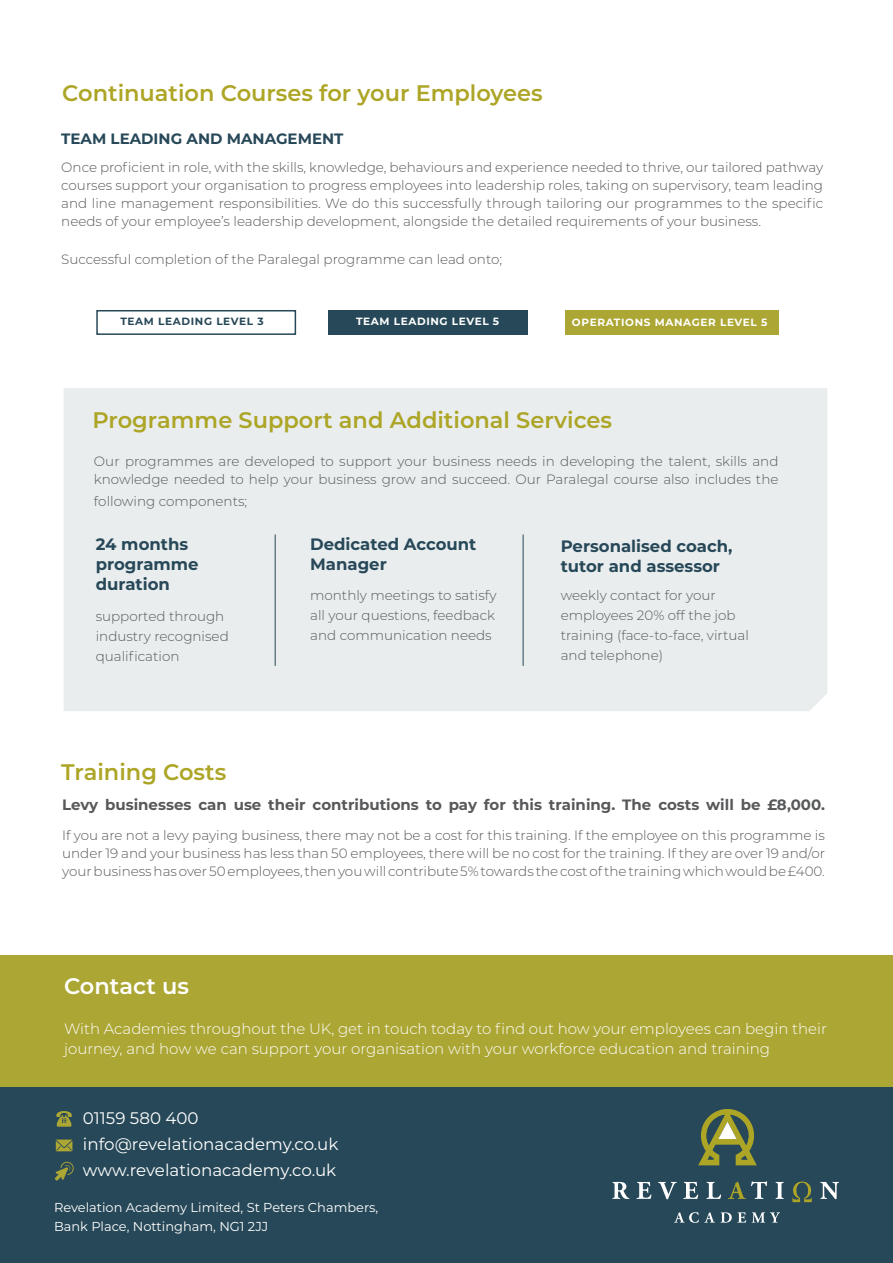
<style>
.page{position:relative;width:893px;height:1263px;background:#fff}
.page>*{position:absolute;margin:0;border:0;box-sizing:border-box;transform-origin:0 0}
.t1{font:600 22.5px "Montserrat";color:#ada526}
.t2{font:600 22.5px "Montserrat";color:#fff}
.t3{font:16.65px "Montserrat";color:#fff}
.t4{font:700 16.5px/20px "Montserrat";color:#274858}
.t5{font:300 15px/20px "Montserrat";color:#fff}
.t6{font:700 15px "Montserrat";color:#57585a}
.t7{font:700 15px "Montserrat";color:#274858}
.t8{font:300 13.5px/20px "Montserrat";color:#57585a;text-align:justify}
.t9{font:12.9px/18.6px "Montserrat";color:#fff}
.t10{font:700 10.5px "Montserrat";letter-spacing:.06em;color:#fff}
.t11{font:700 10.5px "Montserrat";letter-spacing:.06em;color:#274858}
</style>
<div class="page">
<div style="left:0;top:1080px;width:893px;height:183px;background:#274858"></div>
<div style="left:0;top:955px;width:893px;height:131px;background:#aca634"></div>
<svg style="left:56px;top:1139px;width:16px;height:12px"></svg>
<svg style="left:56px;top:1111px;width:16px;height:16px"></svg>
<svg style="left:55px;top:1162px;width:19px;height:18px"></svg>
<svg style="left:698px;top:1109px;width:59px;height:56px"></svg>
<svg style="left:612px;top:1182px;width:17px;height:17px"></svg>
<svg style="left:636px;top:1182px;width:15px;height:17px"></svg>
<svg style="left:658px;top:1182px;width:19px;height:17px"></svg>
<svg style="left:683px;top:1182px;width:15px;height:17px"></svg>
<svg style="left:706px;top:1182px;width:15px;height:17px"></svg>
<svg style="left:728px;top:1181px;width:39px;height:18px"></svg>
<svg style="left:776px;top:1182px;width:8px;height:17px"></svg>
<svg style="left:820px;top:1182px;width:19px;height:17px"></svg>
<svg style="left:674px;top:1212px;width:41px;height:11px"></svg>
<svg style="left:721px;top:1212px;width:25px;height:11px"></svg>
<svg style="left:752px;top:1212px;width:28px;height:11px"></svg>
<svg style="left:792px;top:1181px;width:20px;height:21px"></svg>
<div style="left:328px;top:310px;width:200px;height:25px;background:#274858"></div>
<div style="left:565px;top:310px;width:213px;height:25px;background:#aca634"></div>
<div style="left:96px;top:310px;width:200px;height:25px;border:2px solid #274858"></div>
<div style="left:64px;top:388px;width:763px;height:323px;background:#e9edee"></div>
<hr style="left:275px;top:534px;width:1px;height:132px;background:#274858">
<hr style="left:523px;top:534px;width:1px;height:132px;background:#274858">
<p class="t1" style="left:62px;top:77px;width:482px">Continuation Courses for your Employees</p>
<p class="t7" style="left:61px;top:127px;width:284px">TEAM LEADING AND MANAGEMENT</p>
<p class="t8" style="left:61px;top:158px;width:763px;line-height:18px">Once proficient in role, with the skills, knowledge, behaviours and experience needed to thrive, our tailored pathway courses support your organisation to progress employees into leadership roles, taking on supervisory, team leading and line management responsibilities. We do this successfully through tailoring our programmes to the specific needs of your employee’s leadership development, alongside the detailed requirements of your business.</p>
<p class="t8" style="left:61px;top:248px;width:442px">Successful completion of the Paralegal programme can lead onto;</p>
<p class="t11" style="left:120px;top:314px;width:145px">TEAM LEADING LEVEL 3</p>
<p class="t10" style="left:356px;top:314px;width:145px">TEAM LEADING LEVEL 5</p>
<p class="t10" style="left:572px;top:315px;width:197px">OPERATIONS MANAGER LEVEL 5</p>
<p class="t1" style="left:93px;top:404px;width:521px">Programme Support and Additional Services</p>
<p class="t8" style="left:94px;top:452px;width:686px;line-height:18px">Our programmes are developed to support your business needs in developing the talent, skills and knowledge needed to help your business grow and succeed. Our Paralegal course also includes the</p>
<p class="t8" style="left:94px;top:490px;width:155px">following components;</p>
<p class="t4" style="left:96px;top:534px;width:105px">24 months programme duration</p>
<p class="t4" style="left:310px;top:534px;width:168px">Dedicated Account<br>Manager</p>
<p class="t4" style="left:561px;top:535px;width:173px">Personalised coach, tutor and assessor</p>
<p class="t8" style="left:96px;top:605px;width:135px;text-align:left">supported through industry recognised qualification</p>
<p class="t8" style="left:310px;top:585px;width:188px">monthly meetings to satisfy all your questions, feedback and communication needs</p>
<p class="t8" style="left:561px;top:585px;width:190px;text-align:left">weekly contact for your employees 20% off the job training (face-to-face, virtual and telephone)</p>
<p class="t1" style="left:61px;top:756px;width:167px">Training Costs</p>
<p class="t6" style="left:62px;top:794px;width:764px">Levy businesses can use their contributions to pay for this training. The costs will be £8,000.</p>
<p class="t8" style="left:62px;top:826px;width:764px;line-height:18px">If you are not a levy paying business, there may not be a cost for this training. If the employee on this programme is under 19 and your business has less than 50 employees, there will be no cost for the training. If they are over 19 and/or your business has over 50 employees, then you will contribute 5% towards the cost of the training which would be £400.</p>
<p class="t2" style="left:64px;top:970px;width:127px">Contact us</p>
<p class="t5" style="left:64px;top:1018px;width:764px">With Academies throughout the UK, get in touch today to find out how your employees can begin their journey, and how we can support your organisation with your workforce education and training</p>
<p class="t3" style="left:83px;top:1107px;width:117px">01159 580 400</p>
<p class="t3" style="left:83px;top:1133px;width:257px">info@revelationacademy.co.uk</p>
<p class="t3" style="left:83px;top:1159px;width:255px">www.revelationacademy.co.uk</p>
<p class="t9" style="left:54px;top:1198px;width:326px">Revelation Academy Limited, St Peters Chambers,<br>Bank Place, Nottingham, NG1 2JJ</p>
</div>
